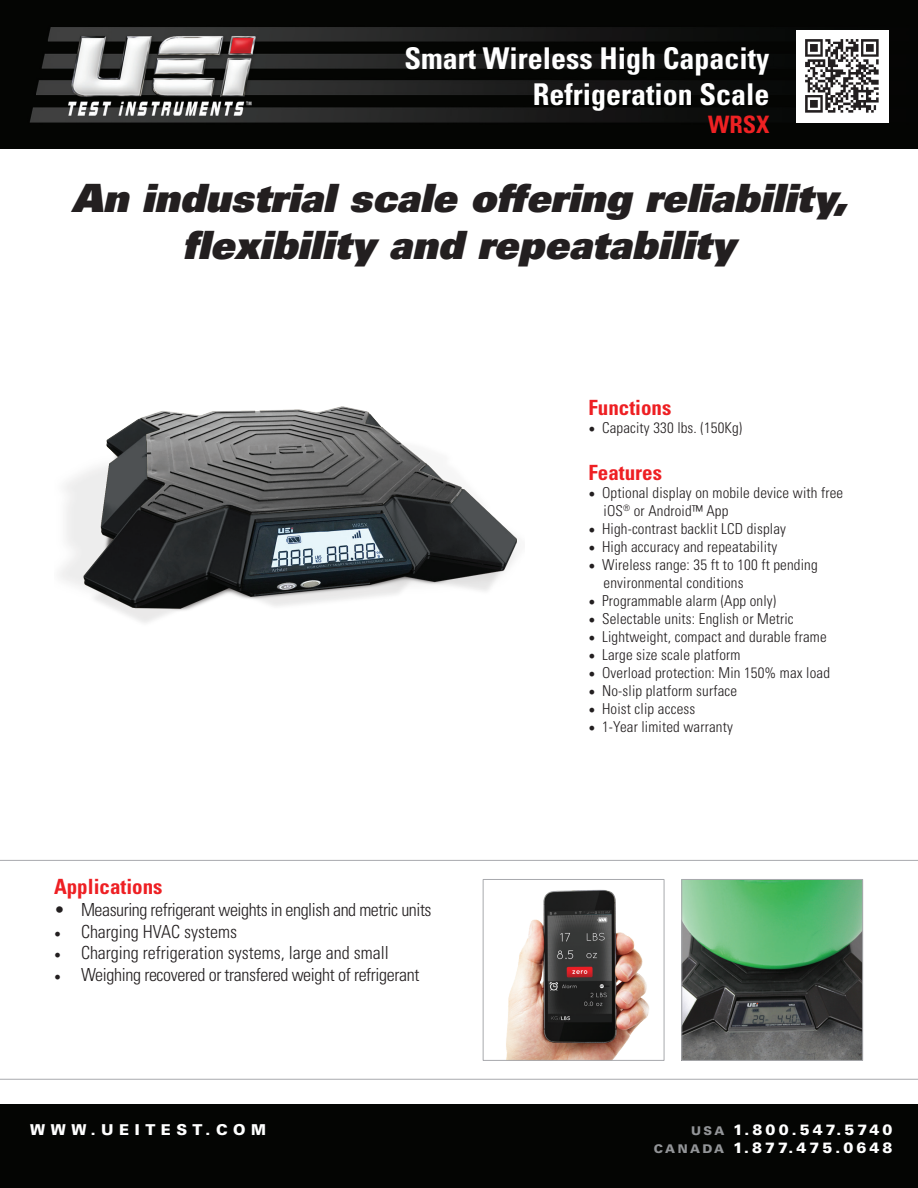
<style>
.page{position:relative;width:918px;height:1188px;background:#fff}
.page>*{position:absolute;margin:0;border:0;box-sizing:border-box;transform-origin:0 0}
.t1{font:39px/46.8px "Univers LT Std X Black Obl";color:#231f20;text-align:center}
.t2{font:700 condensed 30px/36px "Univers LT Std";color:#fff;text-align:right}
.t3{font:700 condensed 24px "Univers LT Std";color:#ee2123}
.t4{font:700 condensed 21px "Univers LT Std";color:#ee1f23}
.t5{font:300 condensed 18px "Univers LT Std";letter-spacing:-.02em;color:#231f20}
.t6{font:300 condensed 18px "Univers LT Std";color:#231f20}
.t7{font:300 condensed 15px/18px "Univers LT Std";letter-spacing:.01em;color:#231f20}
.t8{font:900 15px/18px "Univers LT Std";letter-spacing:.2em;color:#fff;text-align:right}
.t9{font:900 15px "Univers LT Std";letter-spacing:.37em;color:#fff}
.s1{font-family:"Minion Pro";font-weight:400;font-stretch:normal;font-size:18px}
.s2{font-family:"Minion Pro";font-weight:400;font-stretch:normal}
.s3{font-size:12px;color:#939598}
</style>
<div class="page">
<div style="left:0;top:1104px;width:918px;height:84px;background:#040503"></div>
<img style="left:0;top:0;width:918px;height:148px">
<img style="left:60px;top:406px;width:457px;height:217px">
<img style="left:683px;top:881px;width:178px;height:178px">
<div style="left:681px;top:879px;width:182px;height:182px;border:1px solid #a8a9ad"></div>
<hr style="left:0;top:860px;width:918px;height:1px;background:#a8a9ad">
<hr style="left:0;top:1079px;width:918px;height:1px;background:#a8a9ad">
<img style="left:796px;top:30px;width:93px;height:92px">
<img style="left:506px;top:889px;width:143px;height:170px">
<div style="left:483px;top:879px;width:181px;height:182px;border:1px solid #a8a9ad"></div>
<h2 class="t2" style="left:405px;top:40px;width:366px">Smart Wireless High Capacity<br>Refrigeration Scale</h2>
<h3 class="t3" style="left:708px;top:110px;width:63px">WRSX</h3>
<h1 class="t1" style="left:72px;top:174px;width:777px">An industrial scale offering reliability, flexibility and repeatability</h1>
<h3 class="t4" style="left:589px;top:394px;width:84px">Functions</h3>
<p class="t7" style="left:589px;top:419px;width:155px"><span class="s1">•</span> Capacity 330 lbs. (150Kg)</p>
<h3 class="t4" style="left:54px;top:874px;width:110px">Applications</h3>
<p class="t5" style="left:54px;top:899px;width:379px">• Measuring refrigerant weights in english and metric units</p>
<p class="t6" style="left:54px;top:920px;width:185px"><span class="s2">•</span> Charging HVAC systems</p>
<p class="t6" style="left:54px;top:942px;width:336px"><span class="s2">•</span> Charging refrigeration systems, large and small</p>
<p class="t5" style="left:54px;top:964px;width:367px"><span class="s2">•</span> Weighing recovered or transfered weight of refrigerant</p>
<h3 class="t4" style="left:589px;top:459px;width:75px">Features</h3>
<p class="t7" style="left:604px;top:483px;width:241px;text-indent:-15px"><span class="s1">•</span> Optional display on mobile device with free iOS<sup>®</sup> or Android™ App</p>
<p class="t7" style="left:589px;top:519px;width:199px"><span class="s1">•</span> High-contrast backlit LCD display</p>
<p class="t7" style="left:589px;top:537px;width:190px"><span class="s1">•</span> High accuracy and repeatability</p>
<p class="t7" style="left:604px;top:555px;width:216px;text-indent:-15px"><span class="s1">•</span> Wireless range: 35 ft to 100 ft pending environmental conditions</p>
<p class="t7" style="left:589px;top:591px;width:189px"><span class="s1">•</span> Programmable alarm (App only)</p>
<p class="t7" style="left:589px;top:609px;width:207px"><span class="s1">•</span> Selectable units: English or Metric</p>
<p class="t7" style="left:589px;top:627px;width:240px"><span class="s1">•</span> Lightweight, compact and durable frame</p>
<p class="t7" style="left:589px;top:645px;width:154px"><span class="s1">•</span> Large size scale platform</p>
<p class="t7" style="left:589px;top:663px;width:243px"><span class="s1">•</span> Overload protection: Min 150% max load</p>
<p class="t7" style="left:589px;top:681px;width:150px"><span class="s1">•</span> No-slip platform surface</p>
<p class="t7" style="left:589px;top:699px;width:108px"><span class="s1">•</span> Hoist clip access</p>
<p class="t7" style="left:589px;top:717px;width:146px"><span class="s1">•</span> 1-Year limited warranty</p>
<p class="t9" style="left:30px;top:1120px;width:237px">WWW.UEITEST.COM</p>
<p class="t8" style="left:654px;top:1121px;width:240px"><span class="s3">USA</span> 1.800.547.5740<br><span class="s3">CANADA</span> 1.877.475.0648</p>
</div>
